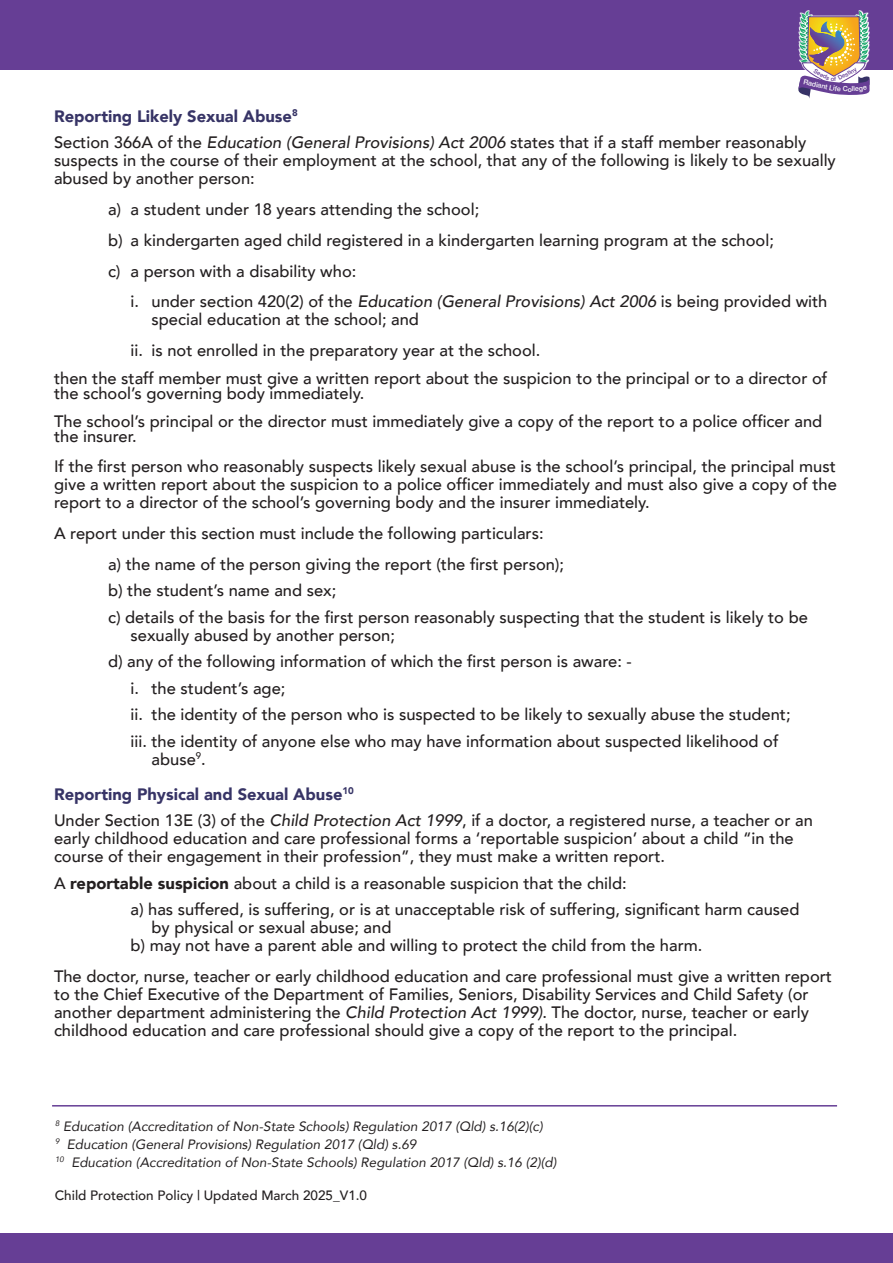
<style>
.page{position:relative;width:893px;height:1263px;background:#fff}
.page>*{position:absolute;margin:0;border:0;box-sizing:border-box;transform-origin:0 0}
.t1{font:500 16.5px/18px "Avenir";color:#231f20}
.t2{font:900 16.5px/35.1px "Avenir";color:#373466}
.t3{font:italic 13.5px/18px "Avenir";color:#231f20}
.t4{font:500 13.5px "Avenir";color:#231f20}
.t5{font:500 7.05px "Helvetica Neue";color:#faf9fa}
.t6{font:500 6px "Helvetica Neue";color:#663e95}
.s1{font-weight:900;color:#373466}
.s2{font-style:italic}
.s3{font-weight:500;color:#231f20}
.s4{font-weight:900}
</style>
<div class="page">
<div style="left:0;top:0;width:893px;height:69px;background:#663e95"></div>
<div style="left:0;top:1233px;width:893px;height:30px;background:#663e95"></div>
<hr style="left:52px;top:1105px;width:785px;height:1px;background:#663e95">
<img style="left:798px;top:11px;width:72px;height:88px">
<p class="t5" style="left:809px;top:80px;width:15px;rotate:13deg">adia</p>
<p class="t6" style="left:831px;top:77px;width:7px">of</p>
<p class="t1" style="left:54px;top:104px;width:754px;line-height:26.5px"><span class="s1">Reporting Likely Sexual Abuse</span><sup>8<br></sup>Section 366A of the <span class="s2">Education (General Provisions) Act 2006</span> states that if a staff member reasonably</p>
<p class="t1" style="left:54px;top:151px;width:783px">suspects in the course of their employment at the school, that any of the following is likely to be sexually abused by another person:</p>
<p class="t1" style="left:108px;top:196px;width:667px;line-height:30.8px">a) a student under 18 years attending the school;<br>b) a kindergarten aged child registered in a kindergarten learning program at the school; c) a person with a disability who:</p>
<p class="t1" style="left:152px;top:294px;width:677px;text-indent:-21px">i. under section 420(2) of the <span class="s2">Education (General Provisions) Act 2006</span> is being provided with special education at the school; and</p>
<p class="t1" style="left:54px;top:338px;width:775px;line-height:27.8px;text-indent:76px">ii. is not enrolled in the preparatory year at the school.<br>then the staff member must give a written report about the suspicion to the principal or to a director of</p>
<p class="t1" style="left:54px;top:381px;width:770px;line-height:27.8px">the school’s governing body immediately.<br>The school’s principal or the director must immediately give a copy of the report to a police officer and</p>
<p class="t1" style="left:54px;top:422px;width:783px;line-height:30.8px">the insurer.<br>If the first person who reasonably suspects likely sexual abuse is the school’s principal, the principal must</p>
<p class="t1" style="left:54px;top:475px;width:784px">give a written report about the suspicion to a police officer immediately and must also give a copy of the report to a director of the school’s governing body and the insurer immediately.</p>
<p class="t1" style="left:108px;top:520px;width:458px;line-height:30.8px;text-indent:-54px">A report under this section must include the following particulars:<br>a) the name of the person giving the report (the first person);</p>
<p class="t1" style="left:108px;top:576px;width:701px;line-height:26.5px">b) the student’s name and sex;<br>c) details of the basis for the first person reasonably suspecting that the student is likely to be</p>
<p class="t1" style="left:131px;top:625px;width:266px">sexually abused by another person;</p>
<p class="t1" style="left:108px;top:652px;width:525px">d) any of the following information of which the first person is aware: -</p>
<p class="t1" style="left:131px;top:681px;width:156px">i. the student’s age;</p>
<p class="t1" style="left:131px;top:705px;width:662px">ii. the identity of the person who is suspected to be likely to sexually abuse the student;</p>
<p class="t1" style="left:131px;top:734px;width:649px">iii. the identity of anyone else who may have information about suspected likelihood of</p>
<p class="t2" style="left:54px;top:743px;width:301px;text-indent:98px"><span class="s3">abuse</span><sup>9</sup><span class="s3">.<br></span>Reporting Physical and Sexual Abuse<sup>10</sup></p>
<p class="t1" style="left:54px;top:813px;width:760px">Under Section 13E (3) of the <span class="s2">Child Protection Act 1999</span>, if a doctor, a registered nurse, a teacher or an early childhood education and care professional forms a ‘reportable suspicion’ about a child “in the course of their engagement in their profession”, they must make a written report.</p>
<p class="t1" style="left:130px;top:872px;width:670px;line-height:26.5px;text-indent:-76px">A <span class="s4">reportable suspicion</span> about a child is a reasonable suspicion that the child:<br>a) has suffered, is suffering, or is at unacceptable risk of suffering, significant harm caused</p>
<p class="t1" style="left:130px;top:918px;width:573px;text-indent:21px">by physical or sexual abuse; and<br>b) may not have a parent able and willing to protect the child from the harm.</p>
<p class="t1" style="left:54px;top:969px;width:779px">The doctor, nurse, teacher or early childhood education and care professional must give a written report to the Chief Executive of the Department of Families, Seniors, Disability Services and Child Safety (or another department administering the <span class="s2">Child Protection Act 1999)</span>. The doctor, nurse, teacher or early childhood education and care professional should give a copy of the report to the principal.</p>
<p class="t3" style="left:55px;top:1118px;width:503px"><sup>8</sup> Education (Accreditation of Non-State Schools) Regulation 2017 (Qld) s.16(2)(c)<br><sup>9</sup> Education (General Provisions) Regulation 2017 (Qld) s.69<br><sup>10</sup> Education (Accreditation of Non-State Schools) Regulation 2017 (Qld) s.16 (2)(d)</p>
<p class="t4" style="left:55px;top:1190px;width:314px">Child Protection Policy | Updated March 2025_V1.0</p>
</div>
